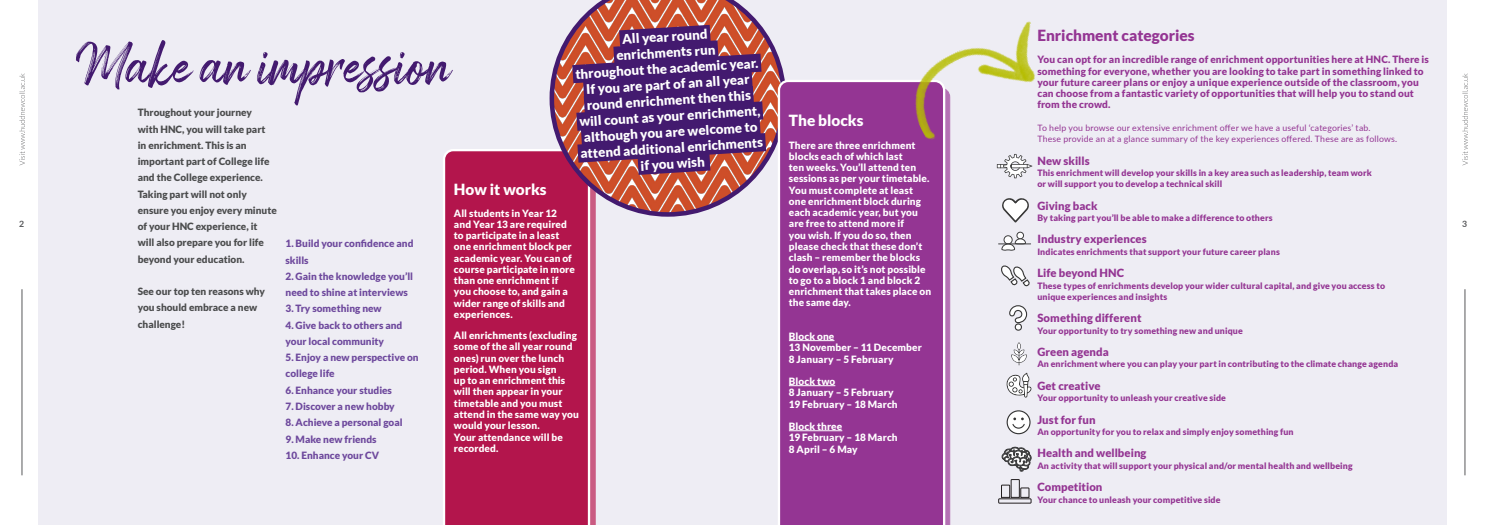
<style>
.page{position:relative;width:1489px;height:525px;background:#fff}
.page>*{position:absolute;margin:0;border:0;box-sizing:border-box;transform-origin:0 0}
.t1{font:52.12px "Arsilon";color:#431a6f}
.H2_-_Page_Titles_Lato_20pt__main_titles{font:900 15.38px "Lato";color:#943593}
.H2_-_Page_Titles_Lato_20pt__main_titles-2{font:900 15.38px "Lato";color:#fff}
.t2{font:900 13.25px/15.9px "Lato";color:#fff;text-align:center}
.P_-_Body_Copy_Lato_Regular_9pt_White{font:900 11.25px "Lato";letter-spacing:.005em;color:#943593}
.P_-_Body_Copy_Lato_Regular_9pt_White-2{font:900 10px/11.2px "Lato";letter-spacing:.01em;color:#fff}
.P_-_Body_Copy_Lato_Regular_9pt_White-3{font:900 10px/11.2px "Lato";letter-spacing:.01em;color:#943593}
.Body{font:900 10px/16.2px "Lato";color:#4b4c4d}
.Body-2{font:900 10px/16.2px "Lato";color:#6e499d}
.P_-_Body_Copy_Lato_Regular_9pt_White-4{font:900 8.75px/11.2px "Lato";letter-spacing:.015em;color:#943593}
.P_-_Body_Copy_Lato_Regular_9pt_White-5{font:8.75px/11.2px "Lato";letter-spacing:.02em;color:#943593}
.t3{font:700 8.75px "Lato";color:#57585a}
</style>
<div class="page">
<hr style="left:1464px;top:289px;width:1px;height:186px;background:#57585a">
<svg style="left:1462px;top:73px;width:5px;height:92px"></svg>
<div style="left:38px;top:0;width:1408px;height:524px;background:#eeedf4"></div>
<hr style="left:22px;top:289px;width:1px;height:186px;background:#57585a">
<svg style="left:19px;top:73px;width:6px;height:92px"></svg>
<svg style="left:590px;top:216px;width:5px;height:308px;background:#cb6086"></svg>
<div style="left:443px;top:149px;width:147px;height:375px;background:#b3154c"></div>
<svg style="left:549px;top:0;width:236px;height:216px"></svg>
<svg style="left:553px;top:15px;width:231px;height:170px;background:#7c3f6a"></svg>
<svg style="left:945px;top:142px;width:5px;height:382px;background:#b87ab8"></svg>
<div style="left:777px;top:80px;width:168px;height:444px;background:#943593"></div>
<hr style="left:788px;top:340px;width:46px;height:1px;background:#fff">
<hr style="left:788px;top:385px;width:47px;height:1px;background:#fff">
<hr style="left:788px;top:430px;width:54px;height:1px;background:#fff">
<img style="left:897px;top:21px;width:138px;height:121px">
<svg style="left:1001px;top:265px;width:29px;height:22px"></svg>
<svg style="left:996px;top:154px;width:36px;height:24px"></svg>
<svg style="left:1002px;top:198px;width:27px;height:24px"></svg>
<div style="left:1003px;top:235px;width:9px;height:9px;border:1px solid #3e3e3f;border-radius:50%"></div>
<div style="left:1016px;top:232px;width:7px;height:7px;background:#fff;border-radius:50%"></div>
<div style="left:1016px;top:231px;width:7px;height:8px;border:1px solid #3e3e3f;border-radius:50%"></div>
<svg style="left:1000px;top:238px;width:26px;height:13px"></svg>
<hr style="left:998px;top:243px;width:32px;height:1px;background:#3e3e3f">
<svg style="left:1009px;top:305px;width:18px;height:26px"></svg>
<svg style="left:1006px;top:372px;width:25px;height:25px"></svg>
<svg style="left:1006px;top:410px;width:24px;height:24px"></svg>
<svg style="left:1011px;top:342px;width:15px;height:23px"></svg>
<svg style="left:998px;top:446px;width:33px;height:57px"></svg>
<p class="t2" style="left:573px;top:33px;width:185px;rotate:-3deg">All year round<br>enrichments run<br>throughout the academic year.<br>If you are part of an all year round enrichment then this will count as your enrichment, although you are welcome to attend additional enrichments if you wish</p>
<h2 class="H2_-_Page_Titles_Lato_20pt__main_titles" style="left:1037px;top:26px;width:159px">Enrichment categories</h2>
<p class="t1" style="left:76px;top:33px;width:377px">Make an impression</p>
<p class="P_-_Body_Copy_Lato_Regular_9pt_White-3" style="left:1037px;top:54px;width:393px">You can opt for an incredible range of enrichment opportunities here at HNC. There is something for everyone, whether you are looking to take part in something linked to your future career plans or enjoy a unique experience outside of the classroom, you can choose from a fantastic variety of opportunities that will help you to stand out from the crowd.</p>
<p class="P_-_Body_Copy_Lato_Regular_9pt_White-5" style="left:1037px;top:122px;width:361px">To help you browse our extensive enrichment offer we have a useful ‘categories’ tab.<br>These provide an at a glance summary of the key experiences offered. These are as follows.</p>
<p class="P_-_Body_Copy_Lato_Regular_9pt_White" style="left:1037px;top:154px;width:54px">New skills</p>
<p class="P_-_Body_Copy_Lato_Regular_9pt_White-4" style="left:1037px;top:167px;width:336px">This enrichment will develop your skills in a key area such as leadership, team work</p>
<p class="P_-_Body_Copy_Lato_Regular_9pt_White-4" style="left:1037px;top:178px;width:186px">or will support you to develop a technical skill</p>
<p class="P_-_Body_Copy_Lato_Regular_9pt_White" style="left:1037px;top:199px;width:62px">Giving back</p>
<p class="P_-_Body_Copy_Lato_Regular_9pt_White-4" style="left:1037px;top:212px;width:237px">By taking part you’ll be able to make a difference to others</p>
<p class="P_-_Body_Copy_Lato_Regular_9pt_White" style="left:1037px;top:232px;width:111px">Industry experiences</p>
<p class="P_-_Body_Copy_Lato_Regular_9pt_White-4" style="left:1037px;top:245px;width:244px">Indicates enrichments that support your future career plans</p>
<p class="P_-_Body_Copy_Lato_Regular_9pt_White" style="left:1037px;top:266px;width:88px">Life beyond HNC</p>
<p class="P_-_Body_Copy_Lato_Regular_9pt_White-4" style="left:1037px;top:279px;width:349px">These types of enrichments develop your wider cultural capital, and give you access to unique experiences and insights</p>
<p class="P_-_Body_Copy_Lato_Regular_9pt_White" style="left:1037px;top:311px;width:106px">Something different</p>
<p class="P_-_Body_Copy_Lato_Regular_9pt_White-4" style="left:1037px;top:324px;width:207px">Your opportunity to try something new and unique</p>
<p class="P_-_Body_Copy_Lato_Regular_9pt_White" style="left:1037px;top:345px;width:73px">Green agenda</p>
<p class="P_-_Body_Copy_Lato_Regular_9pt_White-4" style="left:1037px;top:358px;width:362px">An enrichment where you can play your part in contributing to the climate change agenda</p>
<p class="P_-_Body_Copy_Lato_Regular_9pt_White" style="left:1037px;top:379px;width:65px">Get creative</p>
<p class="P_-_Body_Copy_Lato_Regular_9pt_White-4" style="left:1037px;top:392px;width:190px">Your opportunity to unleash your creative side</p>
<p class="P_-_Body_Copy_Lato_Regular_9pt_White" style="left:1037px;top:412px;width:60px">Just for fun</p>
<p class="P_-_Body_Copy_Lato_Regular_9pt_White-4" style="left:1037px;top:425px;width:258px">An opportunity for you to relax and simply enjoy something fun</p>
<p class="P_-_Body_Copy_Lato_Regular_9pt_White" style="left:1037px;top:446px;width:111px">Health and wellbeing</p>
<p class="P_-_Body_Copy_Lato_Regular_9pt_White-4" style="left:1037px;top:459px;width:317px">An activity that will support your physical and/or mental health and wellbeing</p>
<p class="P_-_Body_Copy_Lato_Regular_9pt_White" style="left:1037px;top:480px;width:67px">Competition</p>
<p class="P_-_Body_Copy_Lato_Regular_9pt_White-4" style="left:1037px;top:493px;width:185px">Your chance to unleash your competitive side</p>
<p class="Body" style="left:138px;top:104px;width:141px">Throughout your journey<br>with HNC, you will take part<br>in enrichment. This is an important part of College life and the College experience.<br>Taking part will not only ensure you enjoy every minute of your HNC experience, it<br>will also prepare you for life beyond your education.</p>
<p class="Body" style="left:138px;top:283px;width:129px">See our top ten reasons why you should embrace a new challenge!</p>
<h2 class="H2_-_Page_Titles_Lato_20pt__main_titles-2" style="left:788px;top:111px;width:76px">The blocks</h2>
<p class="P_-_Body_Copy_Lato_Regular_9pt_White-2" style="left:788px;top:139px;width:144px">There are three enrichment blocks each of which last<br>ten weeks. You’ll attend ten sessions as per your timetable.<br>You must complete at least one enrichment block during each academic year, but you are free to attend more if<br>you wish. If you do so, then please check that these don’t clash – remember the blocks do overlap, so it’s not possible to go to a block 1 and block 2 enrichment that takes place on the same day.</p>
<p class="P_-_Body_Copy_Lato_Regular_9pt_White-2" style="left:788px;top:330px;width:47px">Block one</p>
<p class="P_-_Body_Copy_Lato_Regular_9pt_White-2" style="left:788px;top:341px;width:134px">13 November – 11 December</p>
<p class="P_-_Body_Copy_Lato_Regular_9pt_White-2" style="left:788px;top:353px;width:106px">8 January – 5 February</p>
<p class="P_-_Body_Copy_Lato_Regular_9pt_White-2" style="left:788px;top:375px;width:48px">Block two</p>
<p class="P_-_Body_Copy_Lato_Regular_9pt_White-2" style="left:788px;top:386px;width:106px">8 January – 5 February</p>
<p class="P_-_Body_Copy_Lato_Regular_9pt_White-2" style="left:788px;top:398px;width:110px">19 February – 18 March</p>
<p class="P_-_Body_Copy_Lato_Regular_9pt_White-2" style="left:788px;top:420px;width:55px">Block three</p>
<p class="P_-_Body_Copy_Lato_Regular_9pt_White-2" style="left:788px;top:431px;width:110px">19 February – 18 March</p>
<p class="P_-_Body_Copy_Lato_Regular_9pt_White-2" style="left:788px;top:443px;width:70px">8 April – 6 May</p>
<h2 class="H2_-_Page_Titles_Lato_20pt__main_titles-2" style="left:454px;top:180px;width:94px">How it works</h2>
<p class="P_-_Body_Copy_Lato_Regular_9pt_White-2" style="left:454px;top:207px;width:122px">All students in Year 12 and Year 13 are required to participate in a least one enrichment block per academic year. You can of course participate in more than one enrichment if you choose to, and gain a wider range of skills and experiences.</p>
<p class="P_-_Body_Copy_Lato_Regular_9pt_White-2" style="left:454px;top:329px;width:126px">All enrichments (excluding some of the all year round ones) run over the lunch period. When you sign<br>up to an enrichment this will then appear in your timetable and you must attend in the same way you would your lesson.<br>Your attendance will be recorded.</p>
<p class="t3" style="left:19px;top:217px;width:7px">2</p>
<p class="t3" style="left:1461px;top:217px;width:7px">3</p>
<p class="Body-2" style="left:285px;top:235px;width:129px">1. Build your confidence and skills</p>
<p class="Body-2" style="left:285px;top:268px;width:129px">2. Gain the knowledge you’ll need to shine at interviews</p>
<p class="Body-2" style="left:285px;top:300px;width:98px">3. Try something new</p>
<p class="Body-2" style="left:285px;top:316px;width:118px">4. Give back to others and your local community</p>
<p class="Body-2" style="left:285px;top:349px;width:135px">5. Enjoy a new perspective on college life</p>
<p class="Body-2" style="left:285px;top:381px;width:108px">6. Enhance your studies</p>
<p class="Body-2" style="left:285px;top:398px;width:111px">7. Discover a new hobby</p>
<p class="Body-2" style="left:285px;top:414px;width:119px">8. Achieve a personal goal</p>
<p class="Body-2" style="left:285px;top:430px;width:93px">9. Make new friends</p>
<p class="Body-2" style="left:285px;top:446px;width:95px">10. Enhance your CV</p>
</div>
